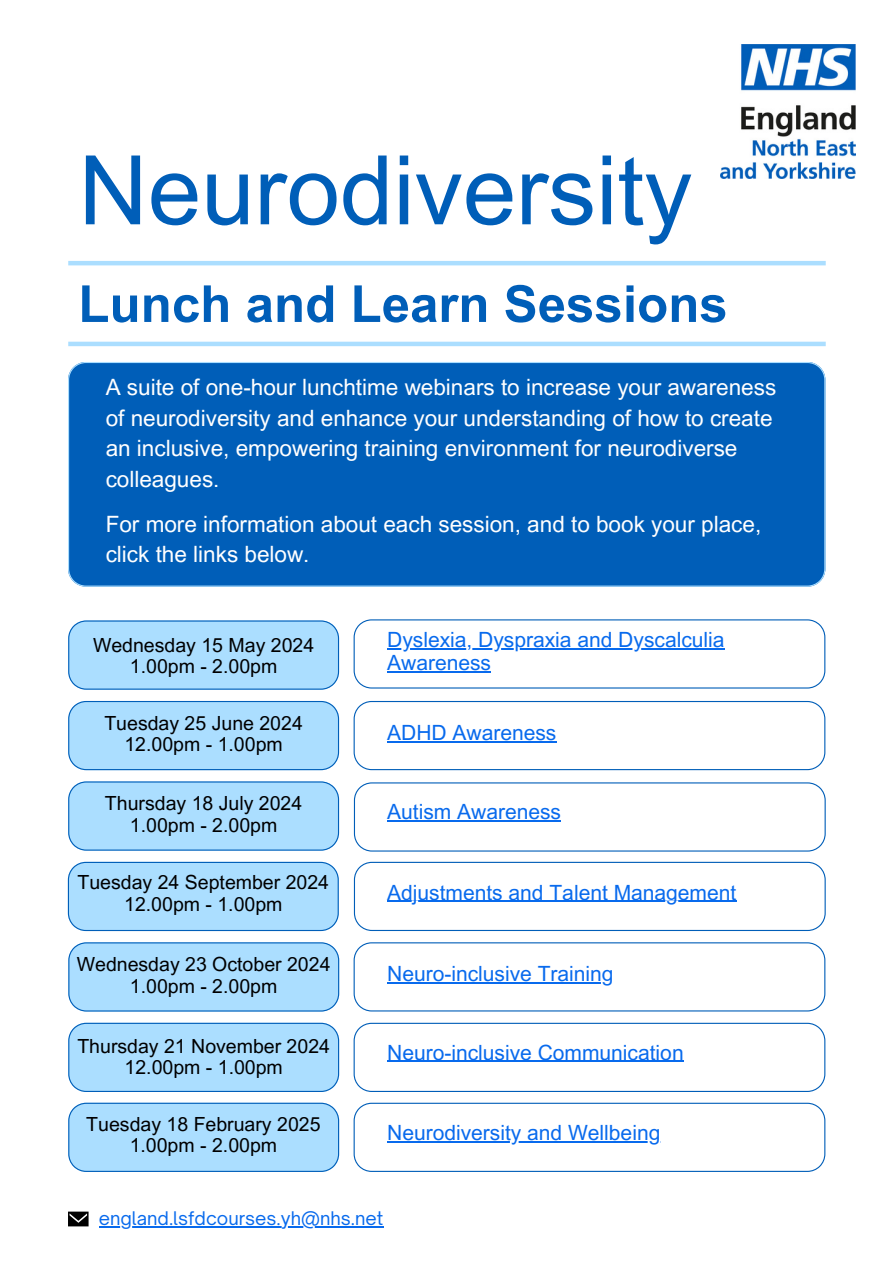
<style>
.page{position:relative;width:894px;height:1264px;background:#fff}
.page>*{position:absolute;margin:0;border:0;box-sizing:border-box;transform-origin:0 0}
.t1{font:96px "Arial MT Pro";color:#005eb8}
.t2{font:700 51px "Arial MT Pro";color:#005eb8}
.t3{font:22.5px/30.6px "Arial MT Pro";color:#fff}
.t4{font:21px/22.5px "Arial MT Pro";color:#086aed}
.t5{font:19.5px/21.3px "Arial MT Pro";color:#000;text-align:center}
.t6{font:18px "Open Sauce One";color:#086aed}
</style>
<div class="page">
<hr style="left:68px;top:261px;width:757px;height:4px;background:#abdeff">
<hr style="left:68px;top:342px;width:757px;height:4px;background:#abdeff">
<svg style="left:68px;top:1211px;width:20px;height:15px"></svg>
<div style="left:68px;top:620px;width:271px;height:69px;background:#abdeff"></div>
<div style="left:68px;top:701px;width:271px;height:69px;background:#abdeff"></div>
<div style="left:68px;top:781px;width:271px;height:69px;background:#abdeff"></div>
<svg style="left:68px;top:861px;width:271px;height:70px;background:#a6dafc"></svg>
<div style="left:68px;top:942px;width:271px;height:69px;background:#abdeff"></div>
<div style="left:68px;top:1022px;width:271px;height:69px;background:#abdeff"></div>
<div style="left:68px;top:1102px;width:271px;height:69px;background:#abdeff"></div>
<svg style="left:353px;top:619px;width:472px;height:69px"></svg>
<svg style="left:353px;top:701px;width:472px;height:69px"></svg>
<svg style="left:354px;top:782px;width:471px;height:69px"></svg>
<svg style="left:354px;top:861px;width:471px;height:70px"></svg>
<svg style="left:353px;top:942px;width:472px;height:69px"></svg>
<svg style="left:353px;top:1022px;width:472px;height:69px"></svg>
<svg style="left:353px;top:1102px;width:472px;height:69px"></svg>
<div style="left:68px;top:362px;width:757px;height:224px;background:#005eb8"></div>
<img style="left:720px;top:44px;width:135px;height:134px">
<hr style="left:99px;top:1225px;width:284px;height:2px;background:#086aed">
<hr style="left:387px;top:648px;width:337px;height:1px;background:#086aed">
<hr style="left:387px;top:671px;width:104px;height:1px;background:#086aed">
<hr style="left:387px;top:741px;width:169px;height:1px;background:#086aed">
<hr style="left:387px;top:820px;width:174px;height:1px;background:#086aed">
<hr style="left:387px;top:900px;width:349px;height:2px;background:#086aed">
<hr style="left:387px;top:982px;width:226px;height:1px;background:#086aed">
<hr style="left:387px;top:1060px;width:296px;height:2px;background:#086aed">
<hr style="left:387px;top:1141px;width:273px;height:1px;background:#086aed">
<p class="t1" style="left:78px;top:154px;width:615px">Neurodiversity</p>
<h2 class="t2" style="left:78px;top:285px;width:650px">Lunch and Learn Sessions</h2>
<p class="t3" style="left:106px;top:375px;width:672px">A suite of one-hour lunchtime webinars to increase your awareness of neurodiversity and enhance your understanding of how to create an inclusive, empowering training environment for neurodiverse colleagues.</p>
<p class="t3" style="left:106px;top:511px;width:657px">For more information about each session, and to book your place, click the links below.</p>
<h3 class="t5" style="left:93px;top:637px;width:223px">Wednesday 15 May 2024<br>1.00pm - 2.00pm</h3>
<p class="t4" style="left:387px;top:631px;width:339px">Dyslexia, Dyspraxia and Dyscalculia<br>Awareness</p>
<p class="t5" style="left:104px;top:714px;width:200px">Tuesday 25 June 2024<br>12.00pm - 1.00pm</p>
<p class="t5" style="left:105px;top:795px;width:199px">Thursday 18 July 2024<br>1.00pm - 2.00pm</p>
<p class="t5" style="left:77px;top:874px;width:253px">Tuesday 24 September 2024</p>
<p class="t5" style="left:124px;top:895px;width:160px">12.00pm - 1.00pm</p>
<p class="t5" style="left:77px;top:956px;width:255px">Wednesday 23 October 2024</p>
<p class="t5" style="left:130px;top:977px;width:149px">1.00pm - 2.00pm</p>
<p class="t5" style="left:77px;top:1037px;width:254px">Thursday 21 November 2024</p>
<p class="t5" style="left:124px;top:1059px;width:160px">12.00pm - 1.00pm</p>
<h3 class="t5" style="left:86px;top:1115px;width:236px">Tuesday 18 February 2025</h3>
<h3 class="t5" style="left:130px;top:1136px;width:149px">1.00pm - 2.00pm</h3>
<h3 class="t4" style="left:387px;top:724px;width:171px">ADHD Awareness</h3>
<h3 class="t4" style="left:387px;top:803px;width:175px">Autism Awareness</h3>
<h3 class="t4" style="left:387px;top:883px;width:350px">Adjustments and Talent Management</h3>
<h3 class="t4" style="left:387px;top:965px;width:228px">Neuro-inclusive Training</h3>
<h3 class="t4" style="left:387px;top:1043px;width:298px">Neuro-inclusive Communication</h3>
<p class="t4" style="left:387px;top:1124px;width:274px">Neurodiversity and Wellbeing</p>
<h3 class="t6" style="left:99px;top:1206px;width:286px">england.lsfdcourses.yh@nhs.net</h3>
</div>
